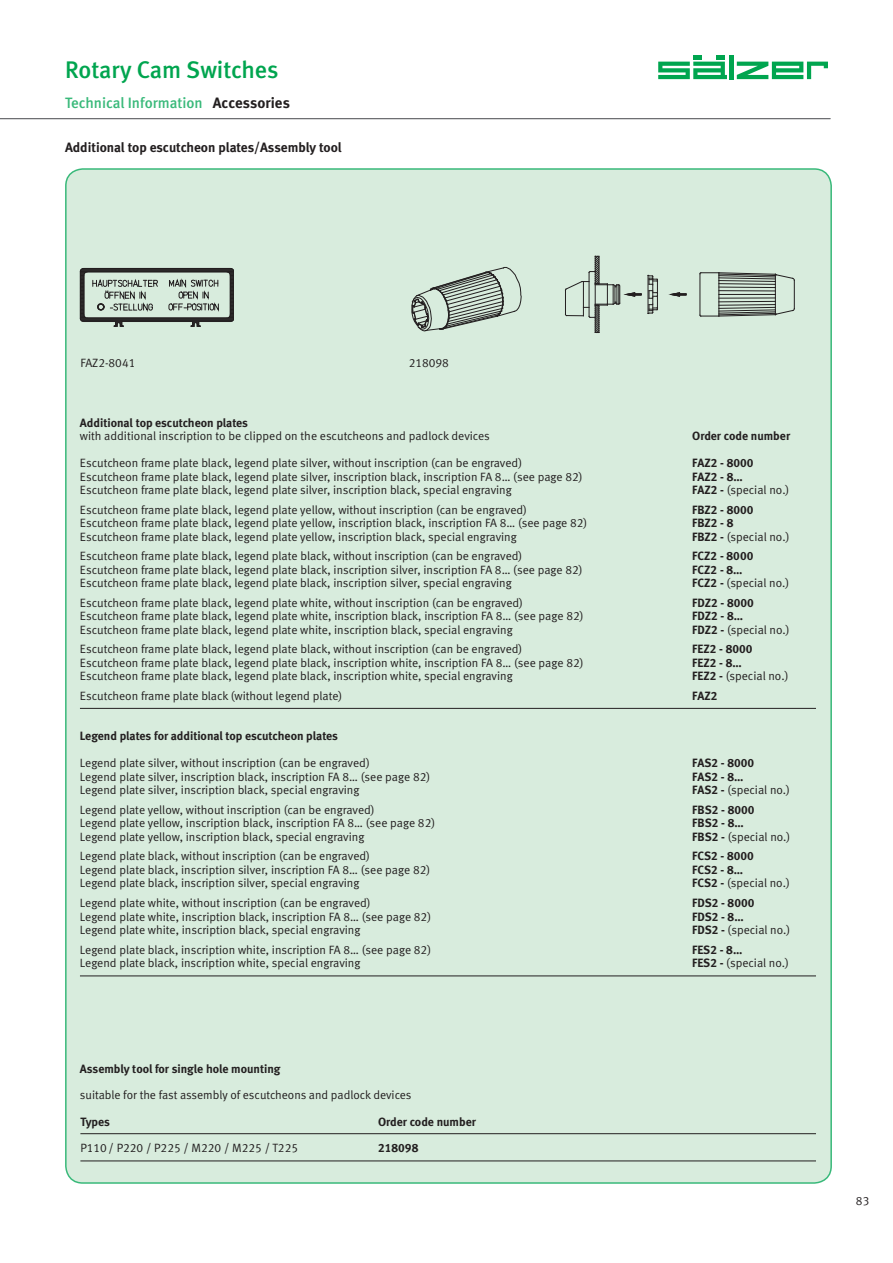
<style>
.page{position:relative;width:893px;height:1263px;background:#fff}
.page>*{position:absolute;margin:0;border:0;box-sizing:border-box;transform-origin:0 0}
.t1{font:24px "Meta Medium LF";color:#00a54f}
.t2{font:15px "Meta Medium LF";color:#39b97a}
.t3{font:13.5px "Meta Bold LF";color:#231f20}
.t4{font:12px "Meta Normal LF";color:#231f20}
.t5{font:12px "Meta Bold LF";color:#231f20}
.s1{font-family:"Meta Bold LF";color:#231f20}
.s2{font-family:"Meta Bold LF"}
</style>
<div class="page">
<svg style="left:658px;top:55px;width:69px;height:24px"></svg>
<div style="left:729px;top:55px;width:5px;height:24px;background:#00a54f"></div>
<svg style="left:737px;top:62px;width:91px;height:17px"></svg>
<div style="left:66px;top:169px;width:765px;height:1014px;background:#d8ecdd;border-radius:17px"></div>
<hr style="left:0;top:118px;width:830px;height:1px;background:#6c6d70">
<svg style="left:411px;top:267px;width:111px;height:64px"></svg>
<svg style="left:648px;top:275px;width:10px;height:39px"></svg>
<svg style="left:699px;top:272px;width:96px;height:45px"></svg>
<hr style="left:719px;top:273px;width:1px;height:43px;background:#231f20">
<svg style="left:671px;top:292px;width:15px;height:5px"></svg>
<svg style="left:565px;top:256px;width:77px;height:77px"></svg>
<hr style="left:80px;top:1133px;width:736px;height:1px;background:#231f20">
<hr style="left:80px;top:1160px;width:736px;height:1px;background:#231f20">
<hr style="left:80px;top:708px;width:736px;height:1px;background:#231f20">
<hr style="left:80px;top:975px;width:736px;height:1px;background:#231f20">
<hr style="left:81px;top:320px;width:152px;height:1px;background:#231f20">
<hr style="left:81px;top:319px;width:153px;height:1px;background:#231f20">
<hr style="left:80px;top:318px;width:154px;height:1px;background:#231f20">
<hr style="left:80px;top:271px;width:154px;height:1px;background:#231f20">
<hr style="left:81px;top:270px;width:153px;height:1px;background:#231f20">
<hr style="left:81px;top:269px;width:152px;height:1px;background:#231f20">
<div style="left:121px;top:321px;width:72px;height:5px;border:1px solid #231f20"></div>
<hr style="left:87px;top:272px;width:140px;height:1px;background:#231f20">
<hr style="left:87px;top:317px;width:140px;height:1px;background:#231f20">
<hr style="left:84px;top:268px;width:147px;height:1px;background:#231f20">
<svg style="left:168px;top:268px;width:66px;height:59px"></svg>
<svg style="left:80px;top:268px;width:78px;height:59px"></svg>
<h1 class="t1" style="left:65px;top:60px;width:215px">Rotary Cam Switches</h1>
<p class="t2" style="left:65px;top:96px;width:226px">Technical Information <span class="s1">Accessories</span></p>
<p class="t3" style="left:65px;top:142px;width:278px">Additional top escutcheon plates/Assembly tool</p>
<p class="t4" style="left:80px;top:358px;width:57px">FAZ2-8041</p>
<p class="t4" style="left:409px;top:358px;width:42px">218098</p>
<p class="t5" style="left:80px;top:418px;width:170px">Additional top escutcheon plates</p>
<p class="t4" style="left:80px;top:432px;width:412px">with additional inscription to be clipped on the escutcheons and padlock devices</p>
<p class="t5" style="left:692px;top:431px;width:99px">Order code number</p>
<p class="t4" style="left:80px;top:459px;width:444px">Escutcheon frame plate black, legend plate silver, without inscription (can be engraved)</p>
<p class="t5" style="left:692px;top:458px;width:63px">FAZ2 - 8000</p>
<p class="t4" style="left:80px;top:472px;width:504px">Escutcheon frame plate black, legend plate silver, inscription black, inscription FA 8… (see page 82)</p>
<p class="t5" style="left:692px;top:472px;width:52px">FAZ2 - 8…</p>
<p class="t4" style="left:80px;top:486px;width:433px">Escutcheon frame plate black, legend plate silver, inscription black, special engraving</p>
<p class="t4" style="left:692px;top:486px;width:99px"><span class="s2">FAZ2 -</span> (special no.)</p>
<p class="t4" style="left:80px;top:505px;width:449px">Escutcheon frame plate black, legend plate yellow, without inscription (can be engraved)</p>
<p class="t5" style="left:692px;top:505px;width:63px">FBZ2 - 8000</p>
<p class="t4" style="left:80px;top:519px;width:509px">Escutcheon frame plate black, legend plate yellow, inscription black, inscription FA 8… (see page 82)</p>
<p class="t5" style="left:692px;top:518px;width:43px">FBZ2 - 8</p>
<p class="t4" style="left:80px;top:532px;width:438px">Escutcheon frame plate black, legend plate yellow, inscription black, special engraving</p>
<p class="t4" style="left:692px;top:532px;width:99px"><span class="s2">FBZ2 -</span> (special no.)</p>
<p class="t4" style="left:80px;top:552px;width:444px">Escutcheon frame plate black, legend plate black, without inscription (can be engraved)</p>
<p class="t5" style="left:692px;top:551px;width:63px">FCZ2 - 8000</p>
<p class="t4" style="left:80px;top:565px;width:504px">Escutcheon frame plate black, legend plate black, inscription silver, inscription FA 8… (see page 82)</p>
<p class="t5" style="left:692px;top:565px;width:52px">FCZ2 - 8…</p>
<p class="t4" style="left:80px;top:579px;width:433px">Escutcheon frame plate black, legend plate black, inscription silver, special engraving</p>
<p class="t4" style="left:692px;top:579px;width:99px"><span class="s2">FCZ2 -</span> (special no.)</p>
<p class="t4" style="left:80px;top:598px;width:445px">Escutcheon frame plate black, legend plate white, without inscription (can be engraved)</p>
<p class="t5" style="left:692px;top:598px;width:63px">FDZ2 - 8000</p>
<p class="t4" style="left:80px;top:612px;width:505px">Escutcheon frame plate black, legend plate white, inscription black, inscription FA 8… (see page 82)</p>
<p class="t5" style="left:692px;top:611px;width:52px">FDZ2 - 8…</p>
<p class="t4" style="left:80px;top:625px;width:434px">Escutcheon frame plate black, legend plate white, inscription black, special engraving</p>
<p class="t4" style="left:692px;top:625px;width:99px"><span class="s2">FDZ2 -</span> (special no.)</p>
<p class="t4" style="left:80px;top:645px;width:444px">Escutcheon frame plate black, legend plate black, without inscription (can be engraved)</p>
<p class="t5" style="left:692px;top:644px;width:62px">FEZ2 - 8000</p>
<p class="t4" style="left:80px;top:658px;width:505px">Escutcheon frame plate black, legend plate black, inscription white, inscription FA 8… (see page 82)</p>
<p class="t5" style="left:692px;top:658px;width:51px">FEZ2 - 8…</p>
<p class="t4" style="left:80px;top:672px;width:434px">Escutcheon frame plate black, legend plate black, inscription white, special engraving</p>
<p class="t4" style="left:692px;top:672px;width:98px"><span class="s2">FEZ2 -</span> (special no.)</p>
<p class="t4" style="left:80px;top:691px;width:264px">Escutcheon frame plate black (without legend plate)</p>
<p class="t5" style="left:692px;top:691px;width:27px">FAZ2</p>
<p class="t5" style="left:80px;top:731px;width:260px">Legend plates for additional top escutcheon plates</p>
<p class="t4" style="left:80px;top:759px;width:291px">Legend plate silver, without inscription (can be engraved)</p>
<p class="t5" style="left:692px;top:758px;width:63px">FAS2 - 8000</p>
<p class="t4" style="left:80px;top:772px;width:352px">Legend plate silver, inscription black, inscription FA 8… (see page 82)</p>
<p class="t5" style="left:692px;top:772px;width:53px">FAS2 - 8…</p>
<p class="t4" style="left:80px;top:786px;width:281px">Legend plate silver, inscription black, special engraving</p>
<p class="t4" style="left:692px;top:786px;width:99px"><span class="s2">FAS2 -</span> (special no.)</p>
<p class="t4" style="left:80px;top:805px;width:296px">Legend plate yellow, without inscription (can be engraved)</p>
<p class="t5" style="left:692px;top:805px;width:64px">FBS2 - 8000</p>
<p class="t4" style="left:80px;top:819px;width:357px">Legend plate yellow, inscription black, inscription FA 8… (see page 82)</p>
<p class="t5" style="left:692px;top:818px;width:53px">FBS2 - 8…</p>
<p class="t4" style="left:80px;top:832px;width:286px">Legend plate yellow, inscription black, special engraving</p>
<p class="t4" style="left:692px;top:832px;width:100px"><span class="s2">FBS2 -</span> (special no.)</p>
<p class="t4" style="left:80px;top:852px;width:292px">Legend plate black, without inscription (can be engraved)</p>
<p class="t5" style="left:692px;top:851px;width:63px">FCS2 - 8000</p>
<p class="t4" style="left:80px;top:865px;width:352px">Legend plate black, inscription silver, inscription FA 8… (see page 82)</p>
<p class="t5" style="left:692px;top:865px;width:52px">FCS2 - 8…</p>
<p class="t4" style="left:80px;top:879px;width:281px">Legend plate black, inscription silver, special engraving</p>
<p class="t4" style="left:692px;top:879px;width:99px"><span class="s2">FCS2 -</span> (special no.)</p>
<p class="t4" style="left:80px;top:898px;width:292px">Legend plate white, without inscription (can be engraved)</p>
<p class="t5" style="left:692px;top:898px;width:64px">FDS2 - 8000</p>
<p class="t4" style="left:80px;top:912px;width:353px">Legend plate white, inscription black, inscription FA 8… (see page 82)</p>
<p class="t5" style="left:692px;top:911px;width:53px">FDS2 - 8…</p>
<p class="t4" style="left:80px;top:925px;width:282px">Legend plate white, inscription black, special engraving</p>
<p class="t4" style="left:692px;top:925px;width:100px"><span class="s2">FDS2 -</span> (special no.)</p>
<p class="t4" style="left:80px;top:945px;width:353px">Legend plate black, inscription white, inscription FA 8… (see page 82)</p>
<p class="t5" style="left:692px;top:944px;width:52px">FES2 - 8…</p>
<p class="t4" style="left:80px;top:958px;width:282px">Legend plate black, inscription white, special engraving</p>
<p class="t4" style="left:692px;top:958px;width:98px"><span class="s2">FES2 -</span> (special no.)</p>
<p class="t5" style="left:80px;top:1064px;width:202px">Assembly tool for single hole mounting</p>
<p class="t4" style="left:80px;top:1090px;width:333px">suitable for the fast assembly of escutcheons and padlock devices</p>
<p class="t5" style="left:80px;top:1116px;width:31px">Types</p>
<p class="t5" style="left:378px;top:1116px;width:99px">Order code number</p>
<p class="t4" style="left:80px;top:1143px;width:219px">P110 / P220 / P225 / M220 / M225 / T225</p>
<p class="t5" style="left:378px;top:1143px;width:42px">218098</p>
<p class="t4" style="left:856px;top:1196px;width:15px">83</p>
</div>
